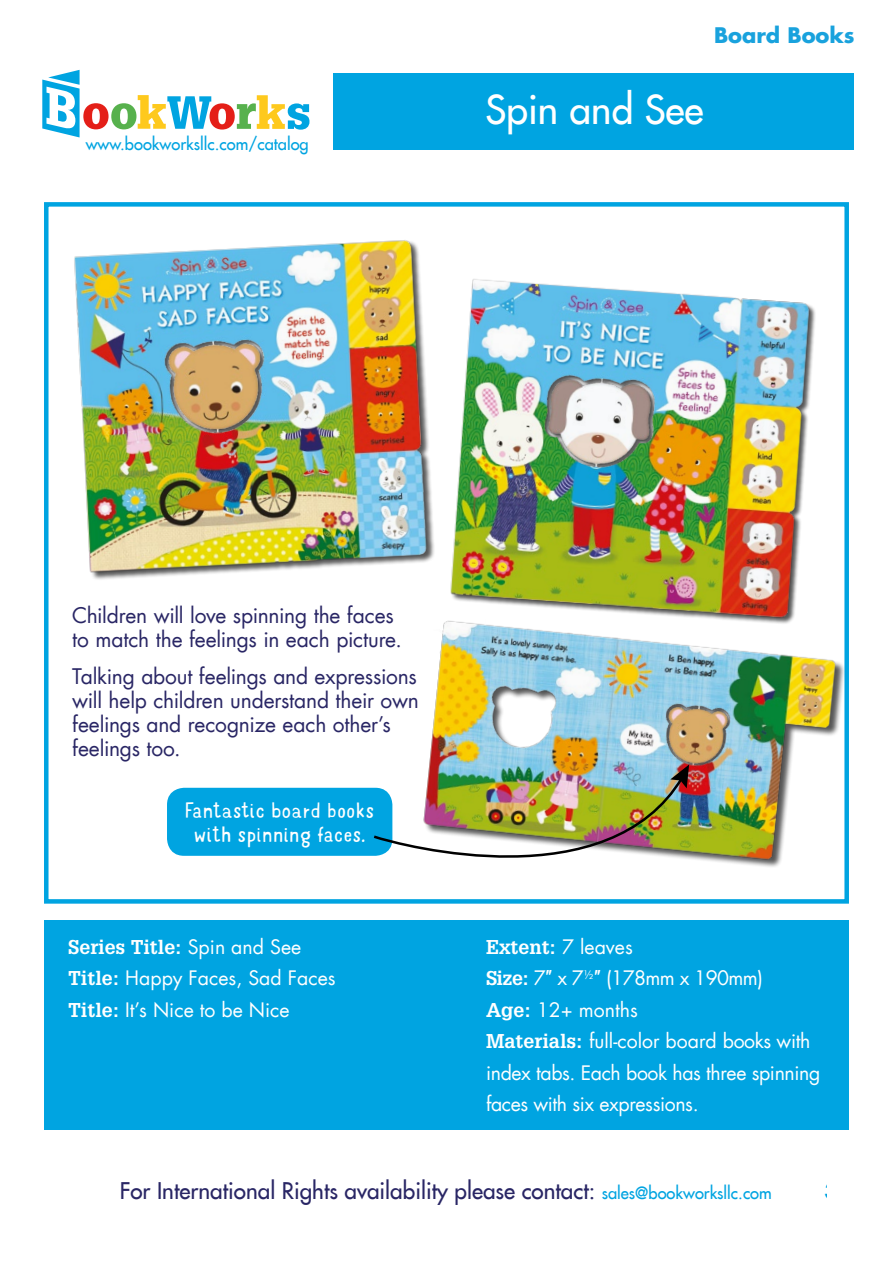
<style>
.page{position:relative;width:893px;height:1263px;background:#fff}
.page>*{position:absolute;margin:0;border:0;box-sizing:border-box;transform-origin:0 0}
.t1{font:39px "Futura LT";color:#fff}
.t2{font:22.5px "Futura LT";color:#292665}
.AI_Blurb{font:21px/24px "Futura LT";letter-spacing:-.01em;color:#292665}
.t3{font:300 21px/24px "Mr Dodo";color:#fff;text-align:center}
.t4{font:700 21px "Futura LT";color:#19a2dd}
.t5{font:700 21px "Futura LT";color:#00a4e1}
.t6{font:19.5px/31.5px "Futura LT";letter-spacing:-.02em;color:#fff}
.t7{font:19.5px/31.5px "Futura LT";color:#fff}
.t8{font:700 19.5px "Glypha";color:#fff}
.t9{font:16.5px "Futura LT";color:#00a4e1}
.s1{font-family:"Glypha";font-weight:700}
.s2{font-family:"Futura LT";font-weight:400}
.s3{font-family:"Arial"}
.s4{font-size:16.5px;color:#00a4e1}
</style>
<div class="page">
<div style="left:334px;top:73px;width:520px;height:77px;background:#00a4e1"></div>
<svg style="left:42px;top:70px;width:267px;height:67px"></svg>
<div style="left:44px;top:202px;width:805px;height:702px;border:4px solid #00a4e1"></div>
<div style="left:44px;top:921px;width:805px;height:209px;background:#00a4e1"></div>
<div style="left:167px;top:788px;width:225px;height:68px;background:#00a4e1;border-radius:17px"></div>
<img style="left:429px;top:630px;width:414px;height:237px">
<img style="left:74px;top:240px;width:360px;height:340px">
<img style="left:443px;top:279px;width:373px;height:351px">
<img style="left:371px;top:764px;width:318px;height:136px">
<p class="t9" style="left:86px;top:133px;width:225px">www.bookworksllc.com/catalog</p>
<p class="t4" style="left:714px;top:21px;width:142px">Board Books</p>
<p class="t1" style="left:485px;top:84px;width:220px">Spin and See</p>
<p class="AI_Blurb" style="left:72px;top:604px;width:331px">Children will love spinning the faces to match the feelings in each picture.</p>
<p class="AI_Blurb" style="left:72px;top:664px;width:348px">Talking about feelings and expressions will help children understand their own feelings and recognize each other’s feelings too.</p>
<p class="t3" style="left:185px;top:798px;width:191px">Fantastic board books with spinning faces.</p>
<p class="t7" style="left:68px;top:931px;width:269px"><span class="s1">Series Title:</span> Spin and See<br><span class="s1">Title:</span> Happy Faces, Sad Faces</p>
<p class="t7" style="left:68px;top:994px;width:223px"><span class="s1">Title:</span> It’s Nice to be Nice</p>
<p class="t8" style="left:486px;top:935px;width:148px">Extent: <span class="s2">7 leaves</span></p>
<p class="t6" style="left:486px;top:962px;width:278px"><span class="s1">Size:</span> 7<span class="s3">″</span> x 7<sup>½</sup><span class="s3">″</span> (178mm x 190mm)</p>
<p class="t6" style="left:486px;top:994px;width:336px"><span class="s1">Age:</span> 12+ months<br><span class="s1">Materials:</span> full-color board books with index tabs. Each book has three spinning faces with six expressions.</p>
<p class="t2" style="left:120px;top:1176px;width:653px">For International Rights availability please contact: <span class="s4">sales@bookworksllc.com</span></p>
<p class="t5" style="left:825px;top:1177px;width:28px">35</p>
</div>
